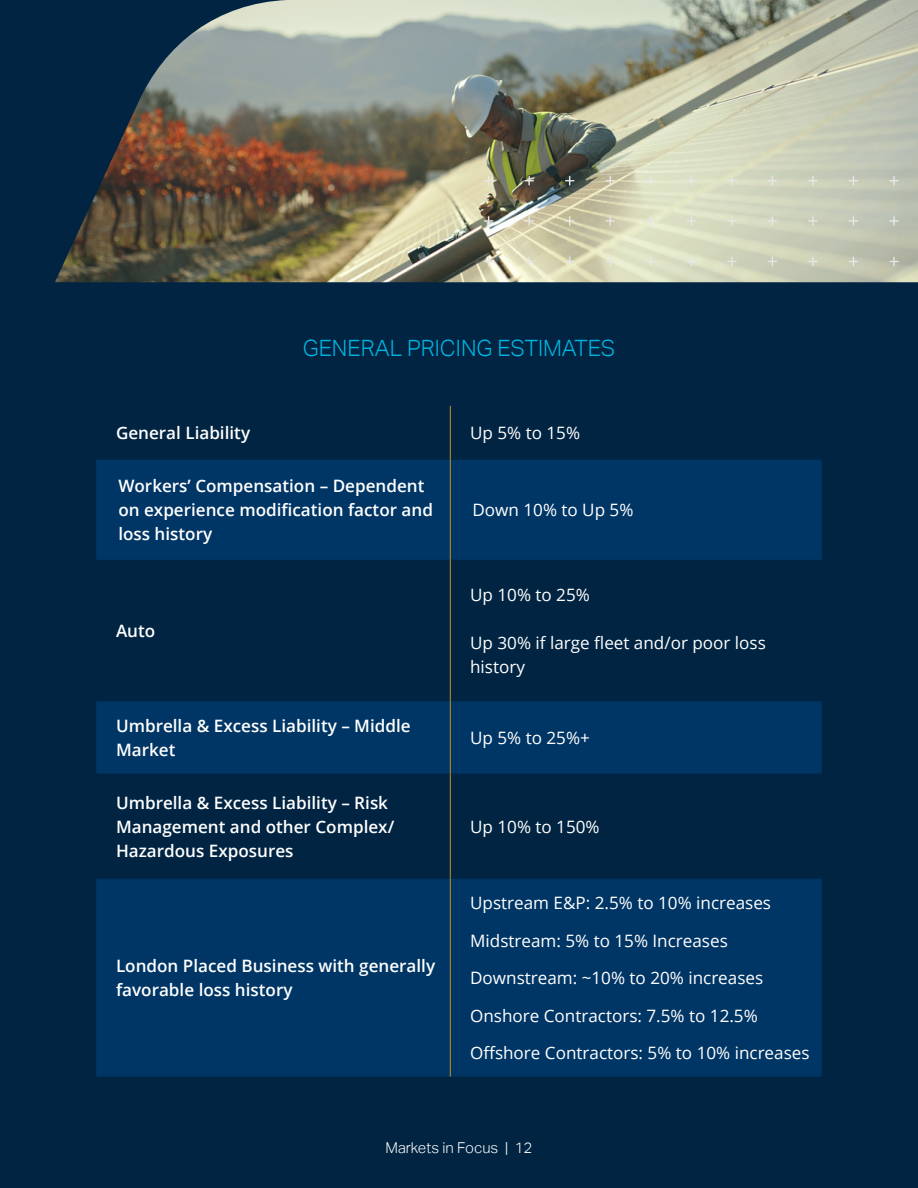
<style>
.page{position:relative;width:918px;height:1188px;background:#002442}
.page>*{position:absolute;margin:0;border:0;box-sizing:border-box;transform-origin:0 0}
.t1{font:300 22.5px "Aktiv Grotesk";color:#00b5e2}
.t2{font:600 17.1px/23.9px "Open Sans";color:#fff}
.t3{font:17.1px/37.3px "Open Sans";color:#fff}
.t4{font:300 15px "Aktiv Grotesk";color:#fff}
</style>
<div class="page">
<img style="left:55px;top:0;width:863px;height:282px">
<svg style="left:96px;top:460px;width:726px;height:617px;fill:#003665"></svg>
<hr style="left:450px;top:406px;width:1px;height:54px;background:#b78a1c">
<hr style="left:450px;top:460px;width:1px;height:100px;background:#b78a1c">
<hr style="left:450px;top:560px;width:1px;height:141px;background:#b78a1c">
<hr style="left:450px;top:701px;width:1px;height:73px;background:#b78a1c">
<hr style="left:450px;top:774px;width:1px;height:105px;background:#b78a1c">
<hr style="left:450px;top:879px;width:1px;height:198px;background:#b78a1c">
<svg style="left:484px;top:176px;width:9px;height:10px"></svg>
<svg style="left:524px;top:176px;width:10px;height:10px"></svg>
<svg style="left:565px;top:176px;width:10px;height:10px"></svg>
<svg style="left:605px;top:176px;width:10px;height:10px"></svg>
<svg style="left:646px;top:176px;width:10px;height:10px"></svg>
<svg style="left:687px;top:176px;width:9px;height:10px"></svg>
<svg style="left:727px;top:176px;width:10px;height:10px"></svg>
<svg style="left:768px;top:176px;width:9px;height:10px"></svg>
<svg style="left:808px;top:176px;width:10px;height:10px"></svg>
<svg style="left:849px;top:176px;width:9px;height:10px"></svg>
<svg style="left:889px;top:176px;width:10px;height:10px"></svg>
<svg style="left:484px;top:216px;width:9px;height:10px"></svg>
<svg style="left:524px;top:216px;width:10px;height:10px"></svg>
<svg style="left:565px;top:216px;width:10px;height:10px"></svg>
<svg style="left:605px;top:216px;width:10px;height:10px"></svg>
<svg style="left:646px;top:216px;width:10px;height:10px"></svg>
<svg style="left:687px;top:216px;width:9px;height:10px"></svg>
<svg style="left:727px;top:216px;width:10px;height:10px"></svg>
<svg style="left:768px;top:216px;width:9px;height:10px"></svg>
<svg style="left:808px;top:216px;width:10px;height:10px"></svg>
<svg style="left:849px;top:216px;width:9px;height:10px"></svg>
<svg style="left:889px;top:216px;width:10px;height:10px"></svg>
<svg style="left:484px;top:257px;width:9px;height:9px"></svg>
<svg style="left:524px;top:257px;width:10px;height:9px"></svg>
<svg style="left:565px;top:257px;width:10px;height:9px"></svg>
<svg style="left:605px;top:257px;width:10px;height:9px"></svg>
<svg style="left:646px;top:257px;width:10px;height:9px"></svg>
<svg style="left:687px;top:257px;width:9px;height:9px"></svg>
<svg style="left:727px;top:257px;width:10px;height:9px"></svg>
<svg style="left:768px;top:257px;width:9px;height:9px"></svg>
<svg style="left:808px;top:257px;width:10px;height:9px"></svg>
<svg style="left:849px;top:257px;width:9px;height:9px"></svg>
<svg style="left:889px;top:257px;width:10px;height:9px"></svg>
<h1 class="t1" style="left:303px;top:335px;width:314px">GENERAL PRICING ESTIMATES</h1>
<p class="t2" style="left:116px;top:421px;width:136px">General Liability</p>
<p class="t3" style="left:470px;top:414px;width:112px">Up 5% to 15%</p>
<p class="t2" style="left:118px;top:474px;width:316px">Workers’ Compensation – Dependent on experience modification factor and loss history</p>
<p class="t3" style="left:472px;top:491px;width:162px">Down 10% to Up 5%</p>
<p class="t2" style="left:116px;top:619px;width:41px">Auto</p>
<p class="t2" style="left:116px;top:714px;width:296px">Umbrella &amp; Excess Liability – Middle<br>Market</p>
<p class="t2" style="left:116px;top:790px;width:280px">Umbrella &amp; Excess Liability – Risk<br>Management and other Complex/<br>Hazardous Exposures</p>
<p class="t2" style="left:116px;top:954px;width:321px">London Placed Business with generally favorable loss history</p>
<p class="t3" style="left:470px;top:576px;width:121px">Up 10% to 25%</p>
<p class="t3" style="left:470px;top:630px;width:297px;line-height:23.9px">Up 30% if large fleet and/or poor loss history</p>
<p class="t3" style="left:470px;top:719px;width:121px">Up 5% to 25%+</p>
<p class="t3" style="left:470px;top:807px;width:131px">Up 10% to 150%</p>
<p class="t3" style="left:470px;top:884px;width:341px">Upstream E&amp;P: 2.5% to 10% increases Midstream: 5% to 15% Increases Downstream: ~10% to 20% increases Onshore Contractors: 7.5% to 12.5% Offshore Contractors: 5% to 10% increases</p>
<p class="t4" style="left:385px;top:1139px;width:149px">Markets in Focus | 12</p>
</div>
